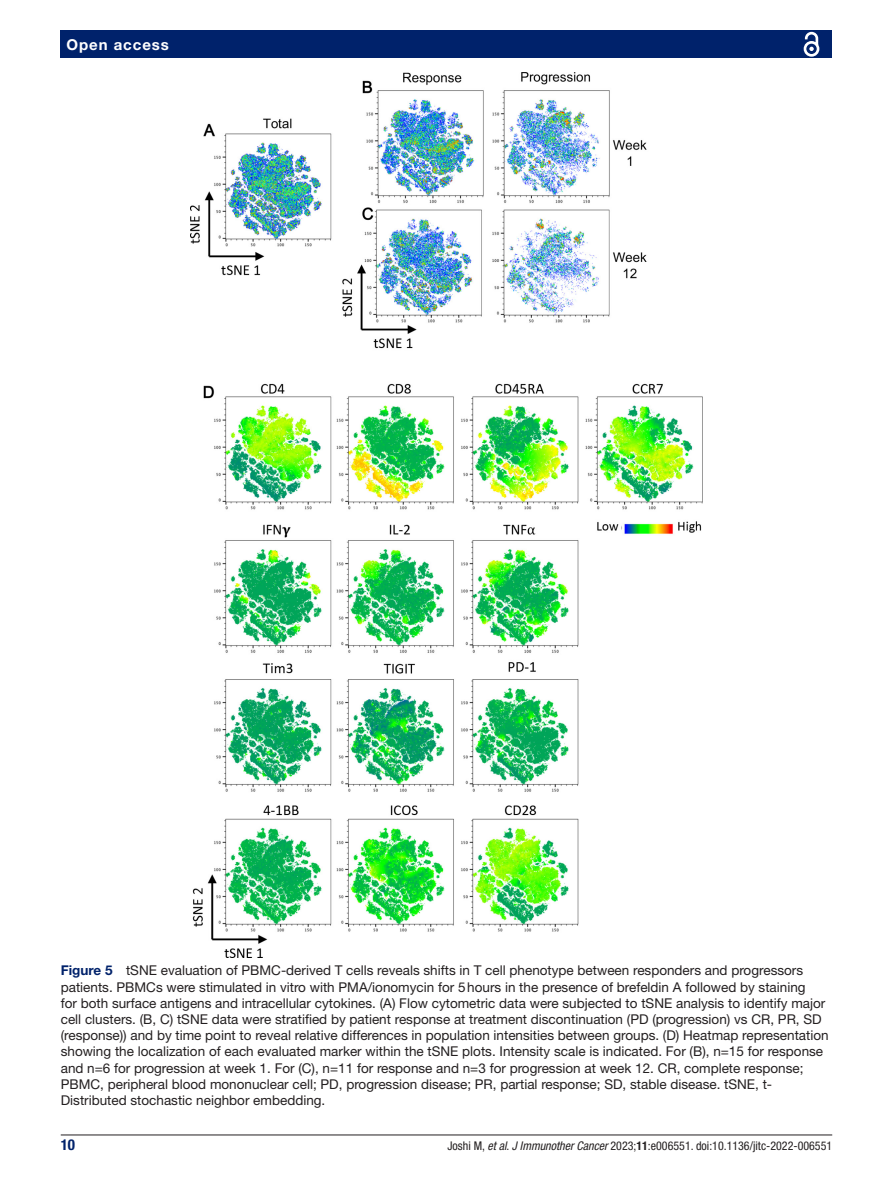
<style>
.page{position:relative;width:893px;height:1191px;background:#fff}
.page>*{position:absolute;margin:0;border:0;box-sizing:border-box;transform-origin:0 0}
.t1{font:700 15px "Helvetica Neue LT Std";letter-spacing:.065em;color:#fff}
.t2{font:700 condensed 15px "Helvetica Neue LT Std";color:#00226b}
.t3{font:13.5px/16.2px "Helvetica Neue LT Std";color:#231f20}
.t4{font:condensed 12px "Helvetica Neue LT Std";color:#231f20}
.s1{font-weight:700;color:#00226b}
.s2{font-style:italic}
.s3{font-weight:700}
</style>
<div class="page">
<hr style="left:61px;top:1134px;width:771px;height:1px;background:#231f20">
<div style="left:61px;top:31px;width:771px;height:27px;background:#00226b"></div>
<svg style="left:803px;top:31px;width:17px;height:26px"></svg>
<img style="left:191px;top:73px;width:511px;height:884px">
<p class="t1" style="left:66px;top:35px;width:104px">Open access</p>
<p class="t3" style="left:61px;top:962px;width:769px"><span class="s1">Figure 5</span> tSNE evaluation of PBMC-derived T cells reveals shifts in T cell phenotype between responders and progressors patients. PBMCs were stimulated in vitro with PMA/ionomycin for 5hours in the presence of brefeldin A followed by staining<br>for both surface antigens and intracellular cytokines. (A) Flow cytometric data were subjected to tSNE analysis to identify major cell clusters. (B, C) tSNE data were stratified by patient response at treatment discontinuation (PD (progression) vs CR, PR, SD (response)) and by time point to reveal relative differences in population intensities between groups. (D) Heatmap representation showing the localization of each evaluated marker within the tSNE plots. Intensity scale is indicated. For (B), n=15 for response and n=6 for progression at week 1. For (C), n=11 for response and n=3 for progression at week 12. CR, complete response; PBMC, peripheral blood mononuclear cell; PD, progression disease; PR, partial response; SD, stable disease. tSNE, t-Distributed stochastic neighbor embedding.</p>
<p class="t2" style="left:61px;top:1135px;width:16px">10</p>
<p class="t4" style="left:447px;top:1138px;width:386px">Joshi M, <span class="s2">et al</span>. <span class="s2">J Immunother Cancer</span> 2023;<span class="s3">11</span>:e006551. doi:10.1136/jitc-2022-006551</p>
</div>
